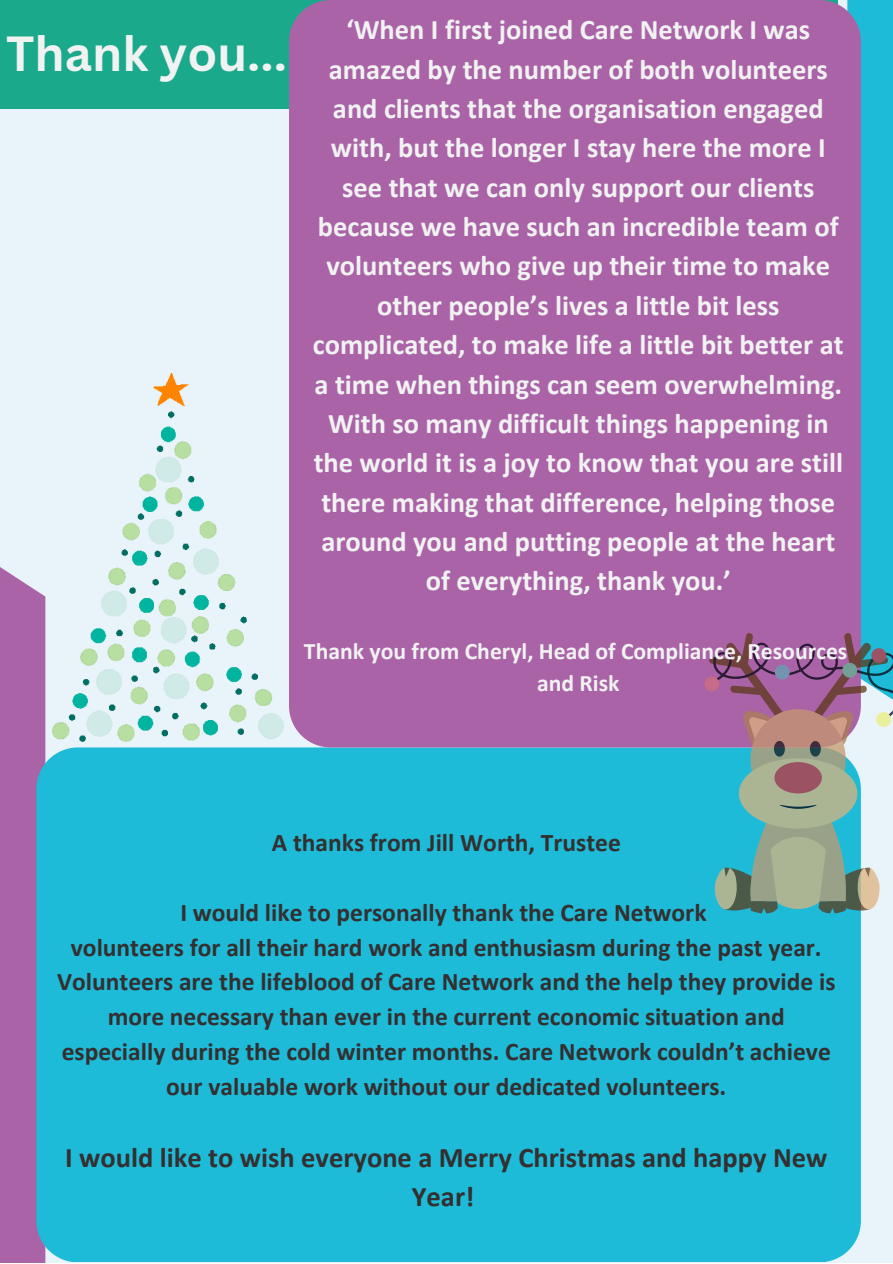
<style>
.page{position:relative;width:893px;height:1264px;background:#fff}
.page>*{position:absolute;margin:0;border:0;box-sizing:border-box;transform-origin:0 0}
.t1{font:700 48px "Canva Sans";color:#f1f2f2}
.t2{font:700 28.5px/39.3px "Calibri";color:#f1f2f2;text-align:center}
.t3{font:700 28.5px/39.3px "Calibri";color:#342f30;text-align:center}
.t4{font:700 25.5px/34.8px "Calibri";color:#342f30;text-align:center}
.t5{font:700 23.7px/32.7px "Calibri";color:#f1f2f2;text-align:center}
</style>
<div class="page">
<div style="left:0;top:0;width:892px;height:1262px;background:#e8f3fa"></div>
<div style="left:847px;top:0;width:45px;height:699px;background:#1dbbd8"></div>
<div style="left:0;top:567px;width:45px;height:695px;background:#aa63a7"></div>
<div style="left:0;top:0;width:837px;height:108px;background:#1ba98b"></div>
<div style="left:36px;top:747px;width:824px;height:514px;background:#1dbbd8"></div>
<div style="left:289px;top:0;width:571px;height:747px;background:#aa63a7"></div>
<img style="left:45px;top:374px;width:239px;height:369px">
<svg style="left:704px;top:631px;width:188px;height:282px;background:#8e99a4"></svg>
<h1 class="t1" style="left:6px;top:20px;width:282px">Thank you...</h1>
<p class="t2" style="left:313px;top:12px;width:532px">‘When I first joined Care Network I was amazed by the number of both volunteers and clients that the organisation engaged with, but the longer I stay here the more I see that we can only support our clients because we have such an incredible team of volunteers who give up their time to make other people’s lives a little bit less complicated, to make life a little bit better at a time when things can seem overwhelming.<br>With so many difficult things happening in the world it is a joy to know that you are still there making that difference, helping those around you and putting people at the heart of everything, thank you.’</p>
<p class="t5" style="left:304px;top:636px;width:545px">Thank you from Cheryl, Head of Compliance, Resources and Risk</p>
<p class="t4" style="left:272px;top:827px;width:350px">A thanks from Jill Worth, Trustee</p>
<p class="t4" style="left:57px;top:896px;width:779px">I would like to personally thank the Care Network<br>volunteers for all their hard work and enthusiasm during the past year.<br>Volunteers are the lifeblood of Care Network and the help they provide is more necessary than ever in the current economic situation and especially during the cold winter months. Care Network couldn’t achieve our valuable work without our dedicated volunteers.</p>
<p class="t3" style="left:65px;top:1140px;width:763px">I would like to wish everyone a Merry Christmas and happy New<br>Year!</p>
</div>
